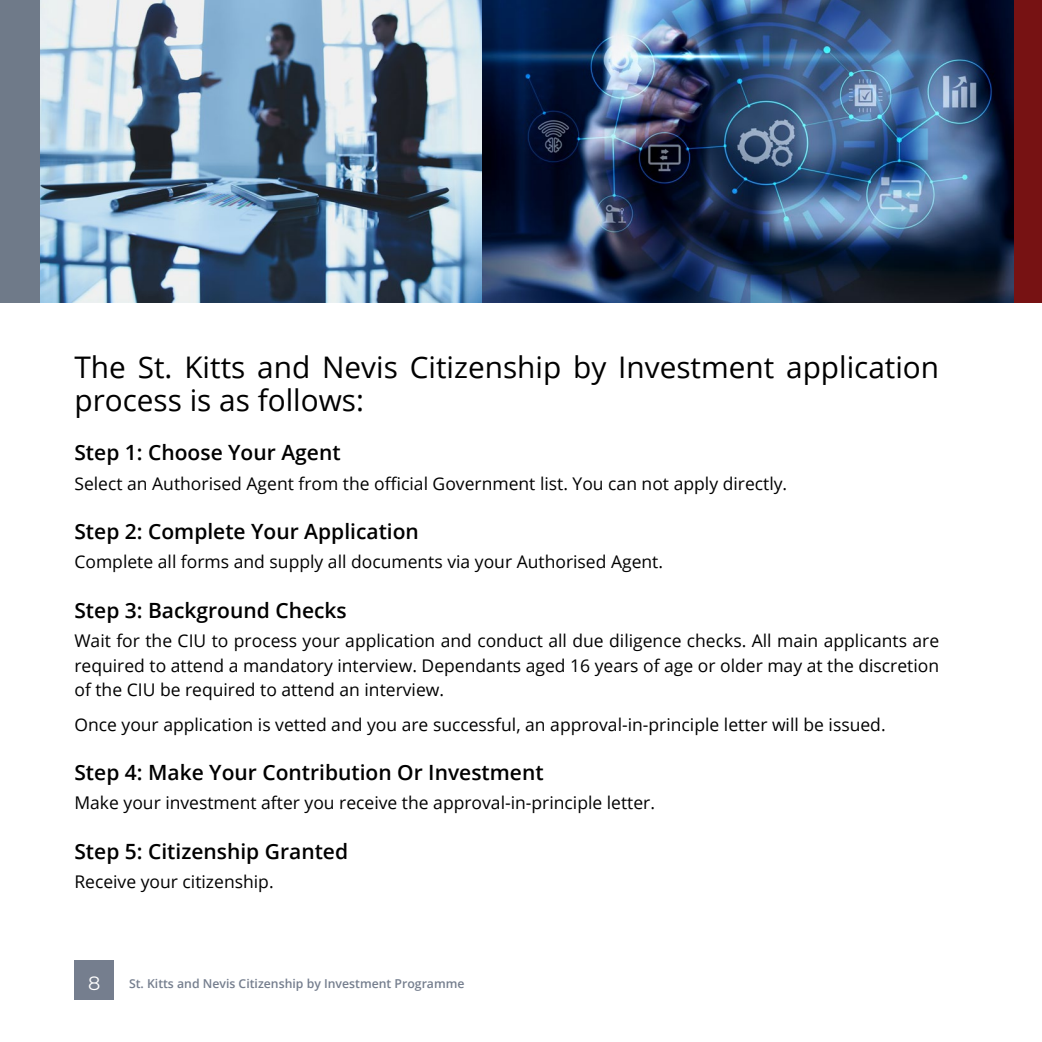
<style>
.page{position:relative;width:1042px;height:1042px;background:#fff}
.page>*{position:absolute;margin:0;border:0;box-sizing:border-box;transform-origin:0 0}
.t1{font:29.75px/33.2px "Open Sans";color:#000}
.t2{font:600 21px "Open Sans";color:#000}
.t3{font:19.25px "Montserrat";color:#fff}
.t4{font:17.5px/24.5px "Open Sans";color:#000;text-align:justify}
.t5{font:600 12.25px "Open Sans";color:#757e8e}
</style>
<div class="page">
<div style="left:74px;top:960px;width:40px;height:40px;background:#757e8e"></div>
<img style="left:40px;top:0;width:974px;height:302px">
<div style="left:0;top:0;width:40px;height:303px;background:#6f7a89"></div>
<div style="left:1014px;top:0;width:28px;height:303px;background:#771213"></div>
<h1 class="t1" style="left:74px;top:349px;width:866px">The St. Kitts and Nevis Citizenship by Investment application process is as follows:</h1>
<p class="t2" style="left:74px;top:438px;width:268px">Step 1: Choose Your Agent</p>
<p class="t4" style="left:74px;top:470px;width:714px">Select an Authorised Agent from the official Government list. You can not apply directly.</p>
<p class="t2" style="left:74px;top:517px;width:346px">Step 2: Complete Your Application</p>
<p class="t4" style="left:74px;top:549px;width:590px">Complete all forms and supply all documents via your Authorised Agent.</p>
<p class="t2" style="left:74px;top:596px;width:274px">Step 3: Background Checks</p>
<p class="t4" style="left:74px;top:628px;width:866px">Wait for the CIU to process your application and conduct all due diligence checks. All main applicants are required to attend a mandatory interview. Dependants aged 16 years of age or older may at the discretion of the CIU be required to attend an interview.</p>
<p class="t4" style="left:74px;top:711px;width:813px">Once your application is vetted and you are successful, an approval-in-principle letter will be issued.</p>
<p class="t2" style="left:74px;top:758px;width:471px">Step 4: Make Your Contribution Or Investment</p>
<p class="t4" style="left:74px;top:790px;width:582px">Make your investment after you receive the approval-in-principle letter.</p>
<p class="t2" style="left:74px;top:836px;width:275px">Step 5: Citizenship Granted</p>
<p class="t4" style="left:74px;top:869px;width:201px">Receive your citizenship.</p>
<p class="t3" style="left:88px;top:969px;width:14px">8</p>
<p class="t5" style="left:129px;top:975px;width:337px">St. Kitts and Nevis Citizenship by Investment Programme</p>
</div>
